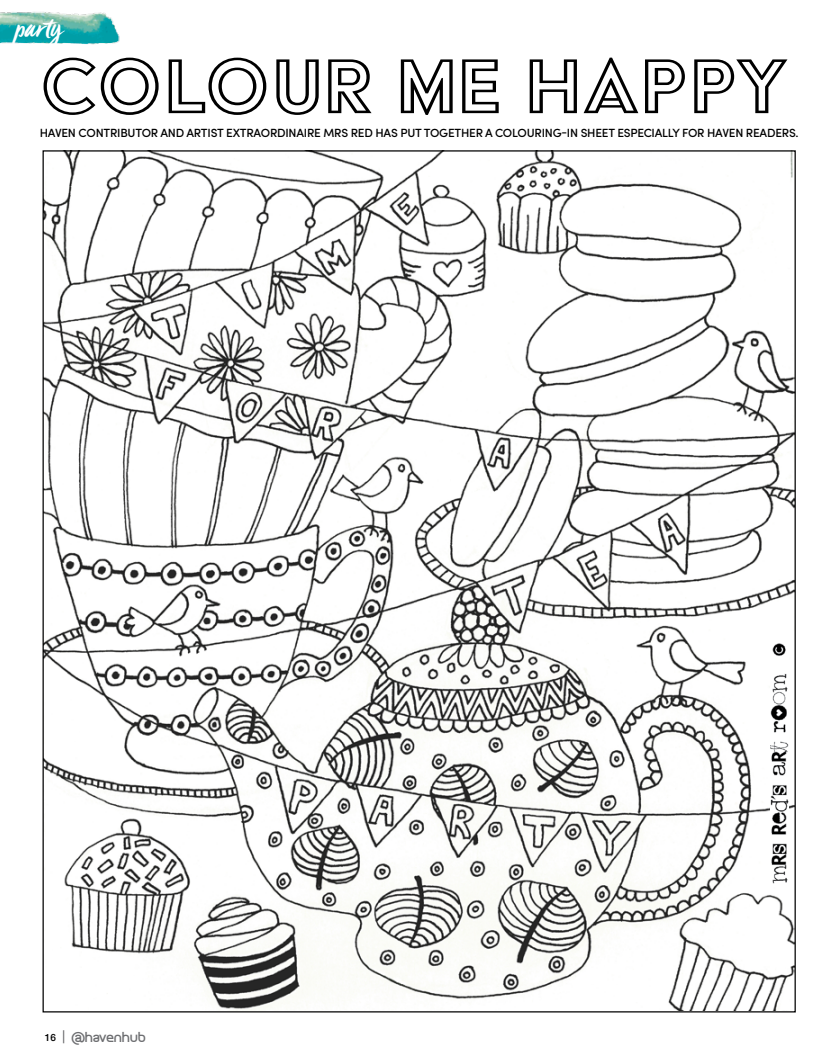
<style>
.page{position:relative;width:833px;height:1063px;background:#fff}
.page>*{position:absolute;margin:0;border:0;box-sizing:border-box;transform-origin:0 0}
.t1{font:89.5px "Acier BAT Text Outline";letter-spacing:.01em;color:#000}
.t2{font:30.62px "Viva Beautiful";color:#fff}
.t3{font:13.75px "Planet Estyle";color:#6d6e71}
.t4{font:500 11.88px "Sofia Pro";letter-spacing:-.02em;color:#000}
.s1{font-family:"Helvetica Neue";font-weight:500;font-size:10px;color:#000}
.s2{font-family:"Helvetica Neue";font-weight:300;font-size:17.5px;color:#58595b}
</style>
<div class="page">
<img style="left:45px;top:152px;width:748px;height:858px">
<img style="left:771px;top:636px;width:17px;height:252px">
<img style="left:0;top:12px;width:120px;height:33px">
<h2 class="t2" style="left:17px;top:8px;width:47px">party</h2>
<h1 class="t1" style="left:39px;top:39px;width:752px">COLOUR ME HAPPY</h1>
<p class="t4" style="left:40px;top:124px;width:760px">HAVEN CONTRIBUTOR AND ARTIST EXTRAORDINAIRE MRS RED HAS PUT TOGETHER A COLOURING-IN SHEET ESPECIALLY FOR HAVEN READERS.</p>
<p class="t3" style="left:45px;top:1028px;width:103px"><span class="s1">16</span> <span class="s2">|</span> @havenhub</p>
</div>
